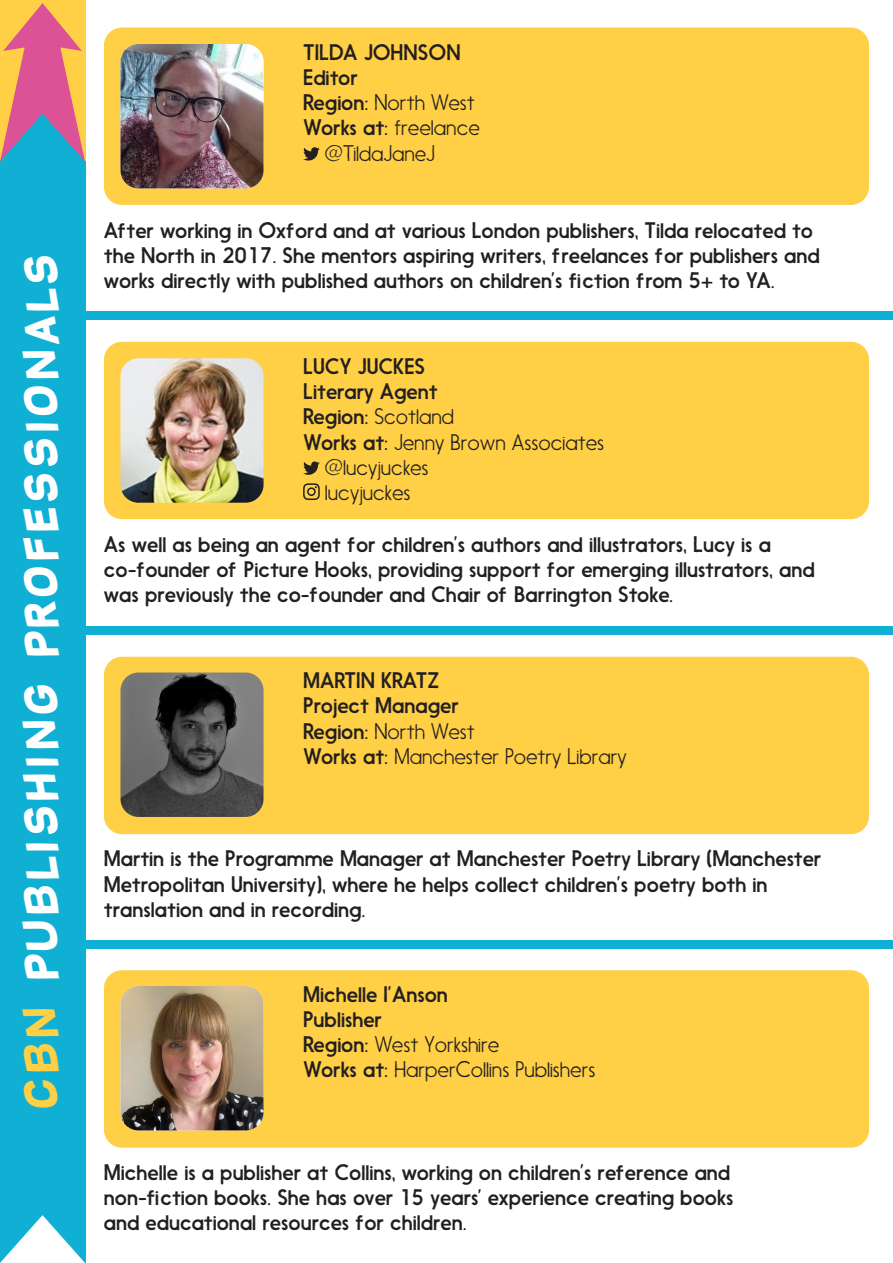
<style>
.page{position:relative;width:893px;height:1263px;background:#fff}
.page>*{position:absolute;margin:0;border:0;box-sizing:border-box;transform-origin:0 0}
.t1{font:45px "Baby Mine OT Fat Jumping";color:#fff}
.t2{font:21px/25.2px "Nanami HM Solid";color:#231f20}
.t3{font:200 21px "Nanami HM Solid";color:#231f20}
.s1{color:#ffcf45}
.s2{font-weight:400}
</style>
<div class="page">
<div style="left:0;top:311px;width:893px;height:9px;background:#10afd4"></div>
<div style="left:0;top:626px;width:893px;height:8px;background:#10afd4"></div>
<div style="left:0;top:940px;width:893px;height:8px;background:#10afd4"></div>
<div style="left:0;top:162px;width:85px;height:1101px;background:#10afd4"></div>
<svg style="left:0;top:1215px;width:85px;height:48px"></svg>
<svg style="left:0;top:3px;width:85px;height:159px;background:#c88d82"></svg>
<div style="left:104px;top:28px;width:765px;height:177px;background:#ffcf45;border-radius:18px"></div>
<div style="left:104px;top:342px;width:765px;height:177px;background:#ffcf45;border-radius:18px"></div>
<div style="left:104px;top:657px;width:765px;height:177px;background:#ffcf45;border-radius:18px"></div>
<div style="left:104px;top:970px;width:765px;height:178px;background:#ffcf45;border-radius:18px"></div>
<svg style="left:303px;top:461px;width:17px;height:14px"></svg>
<svg style="left:303px;top:483px;width:17px;height:17px"></svg>
<img style="left:120px;top:358px;width:144px;height:145px">
<img style="left:120px;top:672px;width:144px;height:145px">
<img style="left:120px;top:986px;width:144px;height:144px">
<svg style="left:303px;top:147px;width:17px;height:14px"></svg>
<img style="left:120px;top:44px;width:144px;height:144px">
<p class="t1" style="left:15px;top:1111px;width:860px;rotate:-90deg"><span class="s1">CBN</span> PUBLISHING PROFESSIONALS</p>
<p class="t2" style="left:303px;top:40px;width:159px">TILDA JOHNSON</p>
<p class="t2" style="left:303px;top:65px;width:56px">Editor</p>
<p class="t3" style="left:303px;top:92px;width:173px"><span class="s2">Region:</span> North West</p>
<p class="t3" style="left:303px;top:117px;width:178px"><span class="s2">Works at:</span> freelance</p>
<p class="t3" style="left:325px;top:142px;width:111px">@TildaJaneJ</p>
<p class="t2" style="left:104px;top:218px;width:717px">After working in Oxford and at various London publishers, Tilda relocated to the North in 2017. She mentors aspiring writers, freelances for publishers and works directly with published authors on children’s fiction from 5+ to YA.</p>
<p class="t2" style="left:303px;top:354px;width:124px">LUCY JUCKES</p>
<p class="t2" style="left:303px;top:379px;width:136px">Literary Agent</p>
<p class="t3" style="left:303px;top:406px;width:152px"><span class="s2">Region:</span> Scotland</p>
<p class="t3" style="left:303px;top:431px;width:303px"><span class="s2">Works at:</span> Jenny Brown Associates</p>
<p class="t3" style="left:325px;top:456px;width:105px">@lucyjuckes</p>
<p class="t3" style="left:325px;top:481px;width:87px">lucyjuckes</p>
<p class="t2" style="left:104px;top:532px;width:712px">As well as being an agent for children’s authors and illustrators, Lucy is a co-founder of Picture Hooks, providing support for emerging illustrators, and was previously the co-founder and Chair of Barrington Stoke.</p>
<p class="t2" style="left:303px;top:668px;width:157px">MARTIN KRATZ<br>Project Manager</p>
<p class="t3" style="left:303px;top:720px;width:173px"><span class="s2">Region:</span> North West</p>
<p class="t3" style="left:303px;top:745px;width:325px"><span class="s2">Works at:</span> Manchester Poetry Library</p>
<p class="t2" style="left:104px;top:846px;width:719px">Martin is the Programme Manager at Manchester Poetry Library (Manchester<br>Metropolitan University), where he helps collect children’s poetry both in translation and in recording.</p>
<p class="t2" style="left:303px;top:982px;width:146px">Michelle I’Anson</p>
<p class="t2" style="left:303px;top:1007px;width:80px">Publisher</p>
<p class="t3" style="left:303px;top:1033px;width:198px"><span class="s2">Region:</span> West Yorkshire</p>
<p class="t3" style="left:303px;top:1059px;width:294px"><span class="s2">Works at:</span> HarperCollins Publishers</p>
<p class="t2" style="left:104px;top:1160px;width:631px">Michelle is a publisher at Collins, working on children’s reference and non-fiction books. She has over 15 years’ experience creating books and educational resources for children.</p>
</div>
